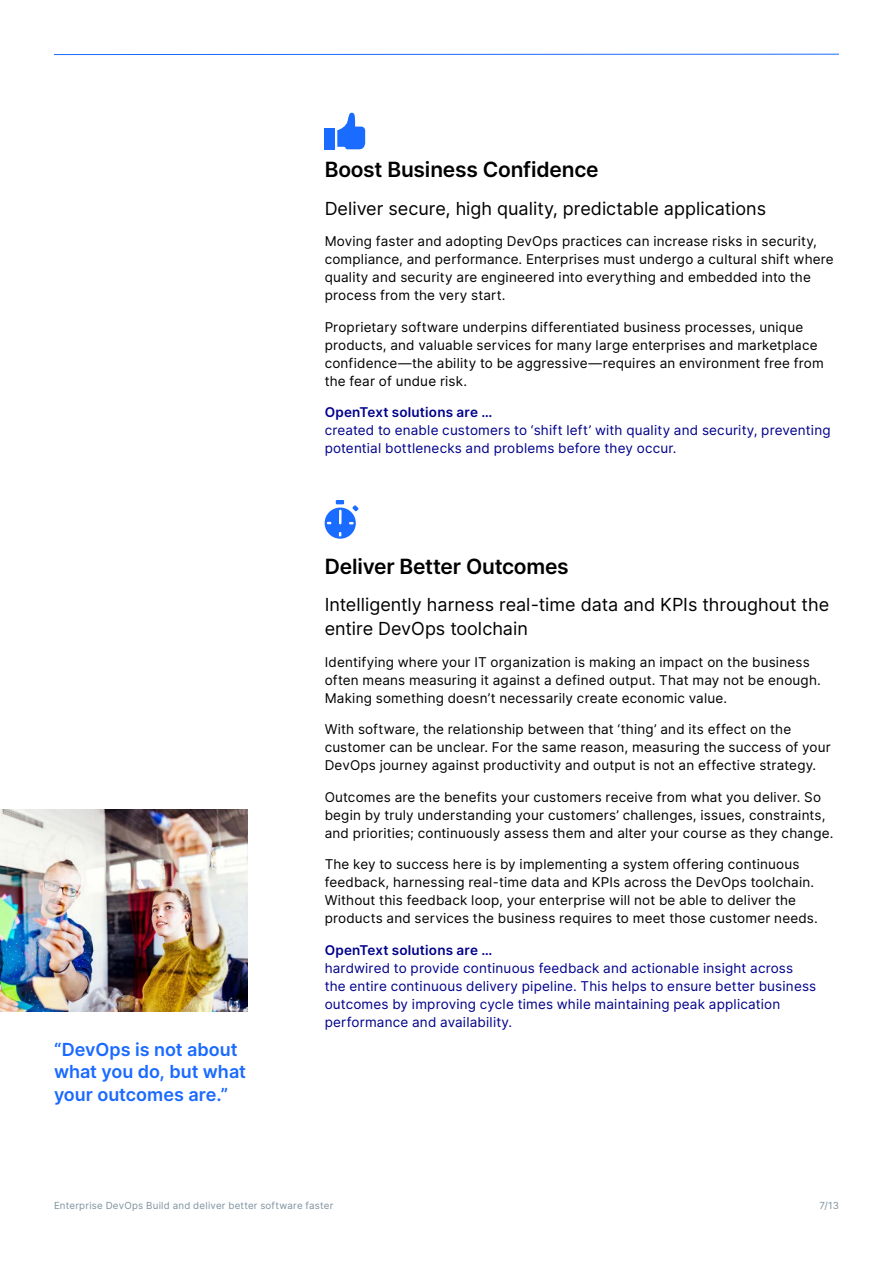
<style>
.page{position:relative;width:893px;height:1263px;background:#fff}
.page>*{position:absolute;margin:0;border:0;box-sizing:border-box;transform-origin:0 0}
.H2_Heading{font:600 21px "Inter";letter-spacing:-.01em;color:#000}
.Intro{font:18px/24px "Inter";color:#000}
.Pull_Quote{font:600 18px/22.5px "Inter";color:#1a6aff}
.Body{font:13.5px/18px "Inter";letter-spacing:.015em;color:#000}
.Body-2{font:13.5px/18px "Inter";letter-spacing:.015em;color:#00008b}
.t1{font:9.75px "Inter";letter-spacing:.025em;color:#7e929f}
.s1{font-weight:600}
</style>
<div class="page">
<div style="left:325px;top:128px;width:10px;height:21px;background:#1a6bff"></div>
<svg style="left:337px;top:113px;width:28px;height:36px"></svg>
<svg style="left:325px;top:500px;width:33px;height:39px"></svg>
<img style="left:0;top:809px;width:248px;height:202px">
<hr style="left:54px;top:54px;width:785px;height:1px;background:#1a6aff">
<h2 class="H2_Heading" style="left:325px;top:154px;width:275px">Boost Business Confidence</h2>
<p class="Intro" style="left:325px;top:196px;width:443px">Deliver secure, high quality, predictable applications</p>
<p class="Body" style="left:325px;top:232px;width:511px">Moving faster and adopting DevOps practices can increase risks in security, compliance, and performance. Enterprises must undergo a cultural shift where quality and security are engineered into everything and embedded into the process from the very start.</p>
<p class="Body" style="left:325px;top:318px;width:501px">Proprietary software underpins differentiated business processes, unique products, and valuable services for many large enterprises and marketplace confidence—the ability to be aggressive—requires an environment free from the fear of undue risk.</p>
<p class="Body-2" style="left:325px;top:403px;width:507px"><span class="s1">OpenText solutions are …<br></span>created to enable customers to ‘shift left’ with quality and security, preventing potential bottlenecks and problems before they occur.</p>
<p class="Pull_Quote" style="left:54px;top:1038px;width:194px">“DevOps is not about what you do, but what your outcomes are.”</p>
<h2 class="H2_Heading" style="left:325px;top:550px;width:246px">Deliver Better Outcomes</h2>
<p class="Intro" style="left:325px;top:592px;width:506px">Intelligently harness real-time data and KPIs throughout the entire DevOps toolchain</p>
<p class="Body" style="left:325px;top:652px;width:498px">Identifying where your IT organization is making an impact on the business often means measuring it against a defined output. That may not be enough.<br>Making something doesn’t necessarily create economic value.</p>
<p class="Body" style="left:325px;top:720px;width:508px">With software, the relationship between that ‘thing’ and its effect on the customer can be unclear. For the same reason, measuring the success of your<br>DevOps journey against productivity and output is not an effective strategy.</p>
<p class="Body" style="left:325px;top:787px;width:510px">Outcomes are the benefits your customers receive from what you deliver. So begin by truly understanding your customers’ challenges, issues, constraints, and priorities; continuously assess them and alter your course as they change.</p>
<p class="Body" style="left:325px;top:855px;width:495px">The key to success here is by implementing a system offering continuous feedback, harnessing real-time data and KPIs across the DevOps toolchain.<br>Without this feedback loop, your enterprise will not be able to deliver the products and services the business requires to meet those customer needs.</p>
<p class="Body-2" style="left:325px;top:940px;width:493px"><span class="s1">OpenText solutions are …<br></span>hardwired to provide continuous feedback and actionable insight across the entire continuous delivery pipeline. This helps to ensure better business outcomes by improving cycle times while maintaining peak application performance and availability.</p>
<p class="t1" style="left:54px;top:1198px;width:281px">Enterprise DevOps Build and deliver better software faster</p>
<p class="t1" style="left:819px;top:1198px;width:21px">7/13</p>
</div>
